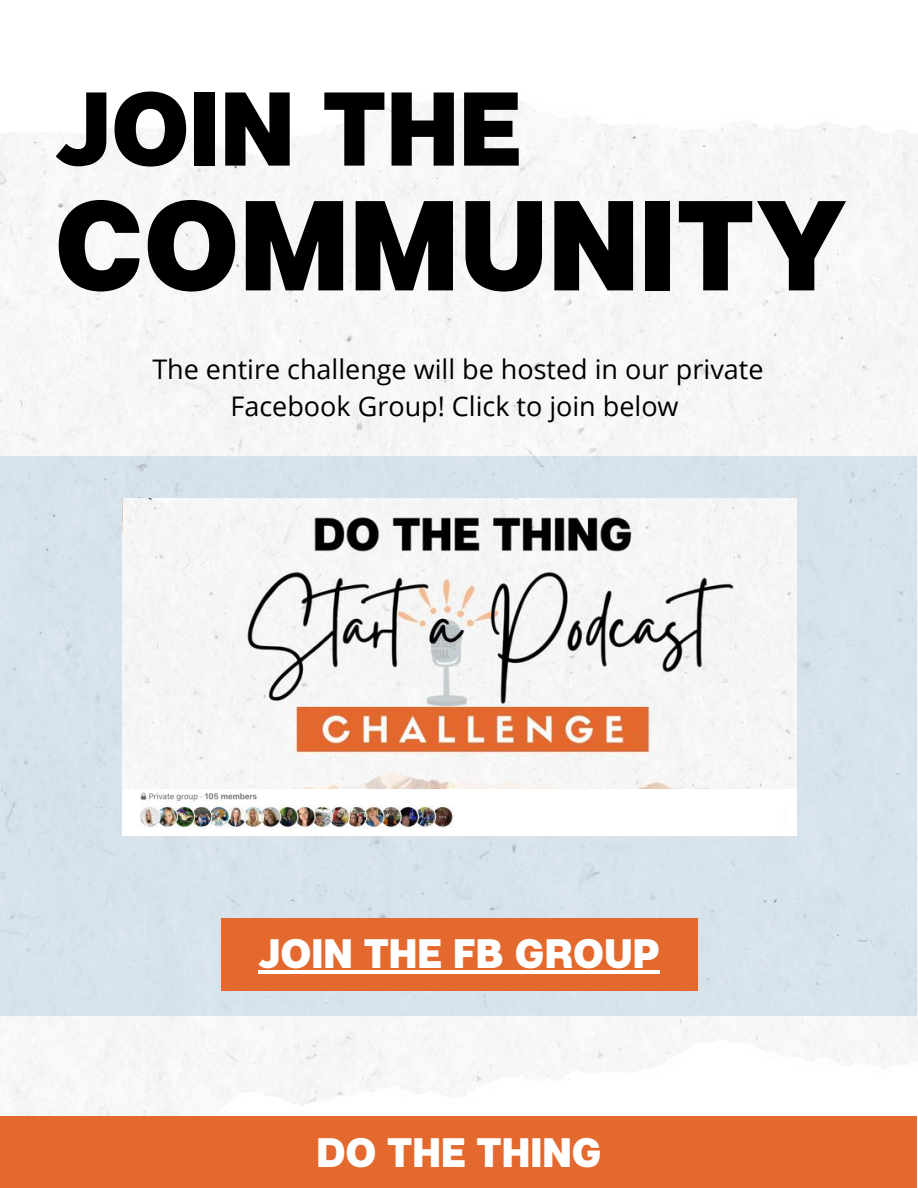
<style>
.page{position:relative;width:918px;height:1188px;background:#fff}
.page>*{position:absolute;margin:0;border:0;box-sizing:border-box;transform-origin:0 0}
.t1{font:800 127.5px "Articulat CF";color:#000}
.t2{font:800 104.4px "Articulat CF";color:#000}
.t3{font:800 41.1px "Articulat CF";color:#fff}
.t4{font:27px/37.2px "Open Sans";color:#000;text-align:center}
</style>
<div class="page">
<img style="left:0;top:97px;width:918px;height:1019px">
<div style="left:0;top:1116px;width:917px;height:72px;background:#e3692e"></div>
<div style="left:0;top:456px;width:917px;height:560px;background:#d8e2eb"></div>
<img style="left:122px;top:789px;width:674px;height:46px">
<img style="left:122px;top:499px;width:674px;height:290px">
<div style="left:658px;top:801px;width:125px;height:34px;background:#fff"></div>
<div style="left:221px;top:919px;width:476px;height:71px;background:#e3692e"></div>
<hr style="left:258px;top:970px;width:23px;height:3px;background:#fff">
<hr style="left:281px;top:970px;width:31px;height:3px;background:#fff">
<svg style="left:312px;top:970px;width:11px;height:3px"></svg>
<hr style="left:323px;top:970px;width:30px;height:3px;background:#fff">
<svg style="left:353px;top:970px;width:11px;height:3px"></svg>
<hr style="left:364px;top:970px;width:25px;height:3px;background:#fff">
<hr style="left:389px;top:970px;width:29px;height:3px;background:#fff">
<hr style="left:418px;top:970px;width:24px;height:3px;background:#fff">
<svg style="left:442px;top:970px;width:11px;height:3px"></svg>
<hr style="left:453px;top:970px;width:23px;height:3px;background:#fff">
<hr style="left:476px;top:970px;width:28px;height:3px;background:#fff">
<svg style="left:504px;top:970px;width:11px;height:3px"></svg>
<hr style="left:515px;top:970px;width:30px;height:3px;background:#fff">
<hr style="left:545px;top:970px;width:28px;height:3px;background:#fff">
<hr style="left:573px;top:970px;width:31px;height:3px;background:#fff">
<hr style="left:604px;top:970px;width:29px;height:3px;background:#fff">
<hr style="left:633px;top:970px;width:27px;height:3px;background:#fff">
<img style="left:124px;top:499px;width:669px;height:262px">
<h2 class="t2" style="left:54px;top:63px;width:469px">JOIN THE</h2>
<h1 class="t1" style="left:54px;top:165px;width:796px">COMMUNITY</h1>
<p class="t4" style="left:152px;top:350px;width:613px">The entire challenge will be hosted in our private<br>Facebook Group! Click to join below</p>
<h3 class="t3" style="left:258px;top:928px;width:403px">JOIN THE FB GROUP</h3>
<h3 class="t3" style="left:316px;top:1127px;width:287px">DO THE THING</h3>
</div>
